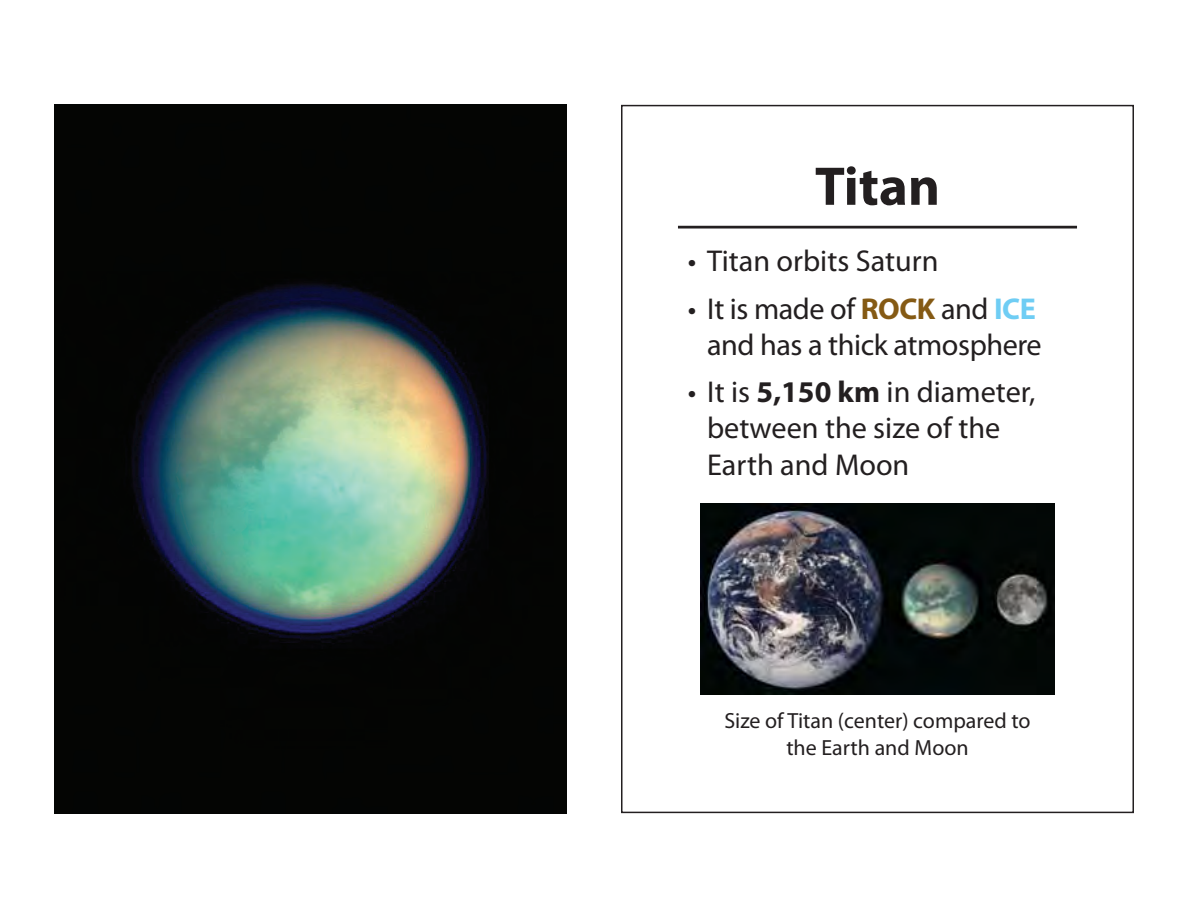
<style>
.page{position:relative;width:1188px;height:918px;background:#fff}
.page>*{position:absolute;margin:0;border:0;box-sizing:border-box;transform-origin:0 0}
.t1{font:700 54.9px "Myriad Pro";color:#231f20}
.t2{font:30.15px/36.3px "Myriad Pro";color:#231f20;text-align:right}
.t3{font:21.9px/26.4px "Myriad Pro";color:#231f20;text-align:center}
.s1{font-weight:700;color:#855a14}
.s2{font-weight:700;color:#6fcdf4}
.s3{font-weight:700}
</style>
<div class="page">
<hr style="left:678px;top:226px;width:399px;height:3px;background:#231f20">
<img style="left:700px;top:504px;width:355px;height:191px">
<img style="left:54px;top:105px;width:513px;height:708px">
<div style="left:621px;top:105px;width:513px;height:708px;border:2px solid #231f20"></div>
<p class="t1" style="left:815px;top:151px;width:127px">Titan</p>
<p class="t2" style="left:688px;top:243px;width:252px">• Titan orbits Saturn</p>
<p class="t2" style="left:688px;top:290px;width:355px">• It is made of <span class="s1">ROCK</span> and <span class="s2">ICE </span>and has a thick atmosphere</p>
<p class="t2" style="left:707px;top:373px;width:330px;text-align:left;text-indent:-19px">• It is <span class="s3">5,150 km</span> in diameter, between the size of the<br>Earth and Moon</p>
<p class="t3" style="left:724px;top:708px;width:308px">Size of Titan (center) compared to the Earth and Moon</p>
</div>
